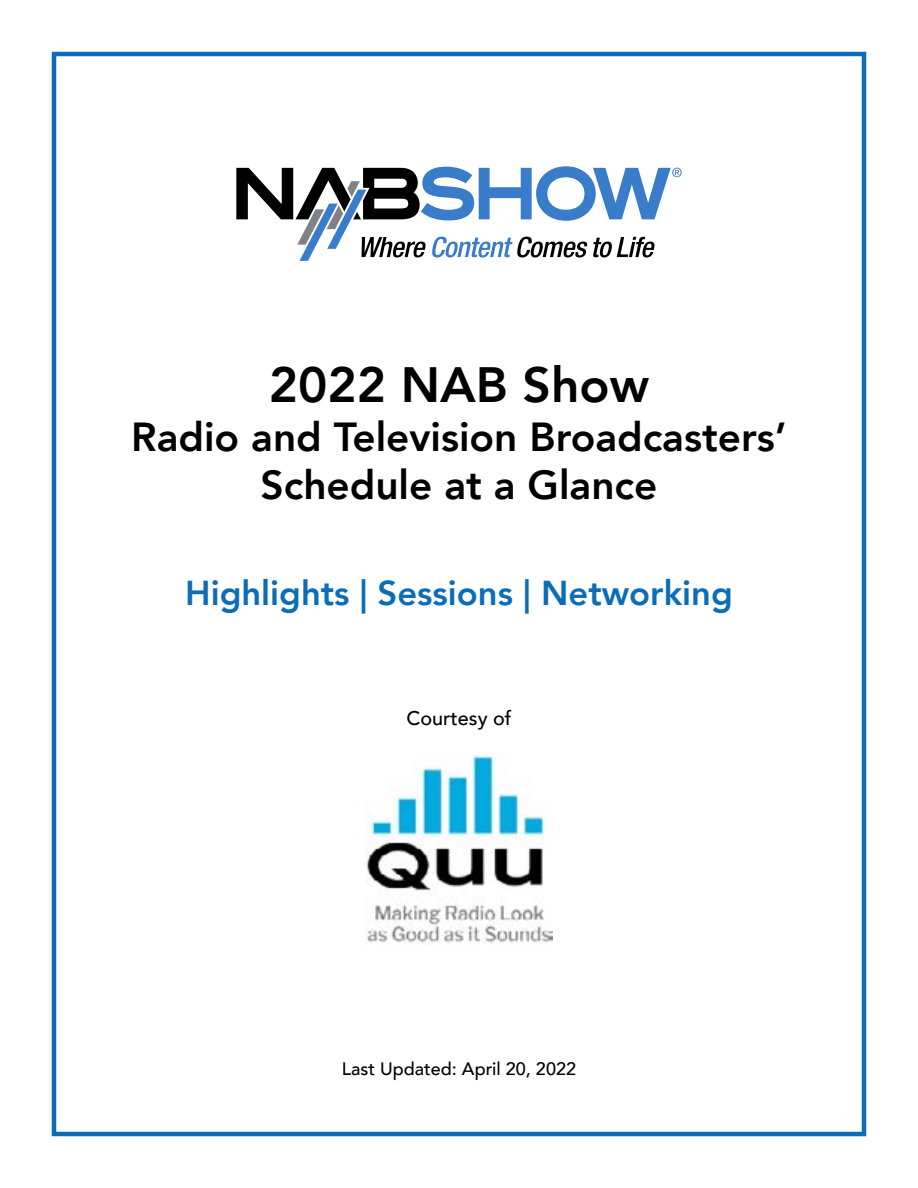
<style>
.page{position:relative;width:918px;height:1188px;background:#fff}
.page>*{position:absolute;margin:0;border:0;box-sizing:border-box;transform-origin:0 0}
.t1{font:800 49.5px "Avenir";color:#000}
.t2{font:800 40.5px/48.6px "Avenir";color:#000;text-align:center}
.t3{font:800 34.5px "Avenir";color:#0b6db7}
.t4{font:500 19.8px "Avenir";color:#000}
.t5{font:500 18px "Avenir";color:#000}
</style>
<div class="page">
<div style="left:52px;top:52px;width:814px;height:1084px;border:4px solid #0b6db7"></div>
<svg style="left:236px;top:166px;width:446px;height:95px"></svg>
<img style="left:365px;top:753px;width:188px;height:191px">
<p class="t1" style="left:269px;top:346px;width:382px">2022 NAB Show</p>
<p class="t2" style="left:131px;top:412px;width:657px">Radio and Television Broadcasters’<br>Schedule at a Glance</p>
<p class="t3" style="left:185px;top:566px;width:549px">Highlights | Sessions | Networking</p>
<p class="t4" style="left:407px;top:701px;width:106px">Courtesy of</p>
<p class="t5" style="left:342px;top:1053px;width:236px">Last Updated: April 20, 2022</p>
</div>
